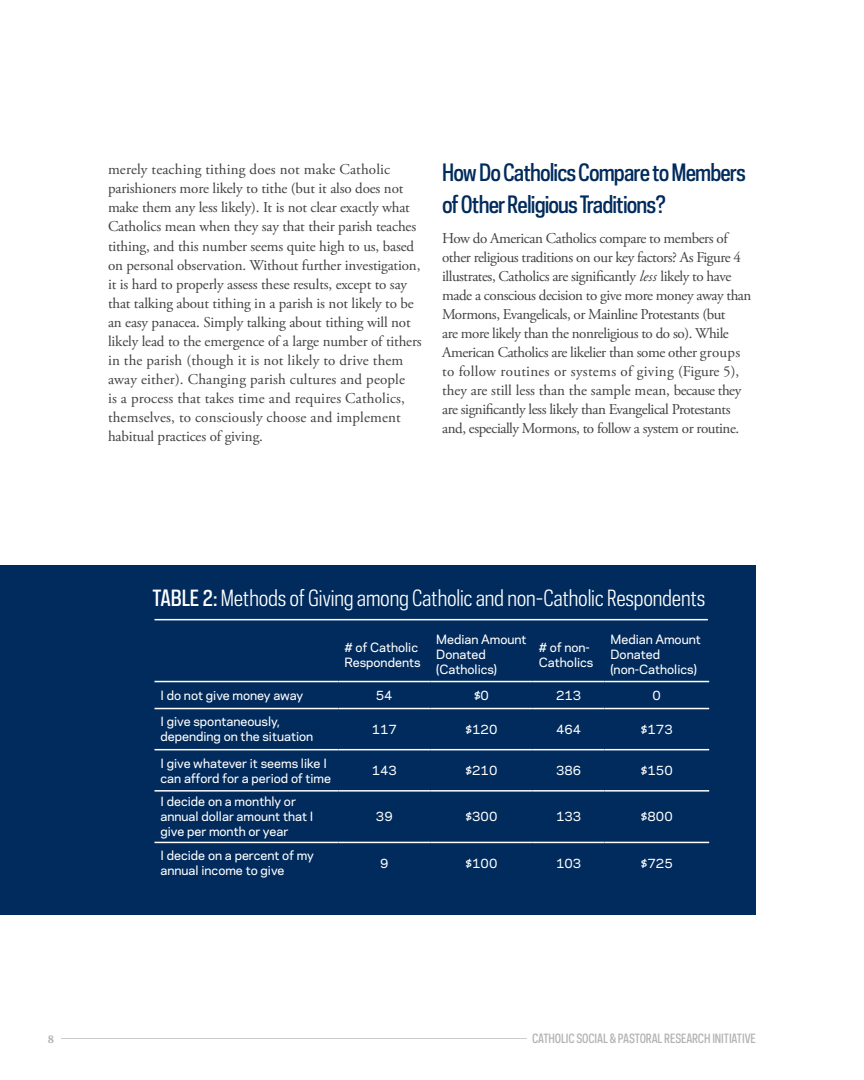
<style>
.page{position:relative;width:864px;height:1080px;background:#fff}
.page>*{position:absolute;margin:0;border:0;box-sizing:border-box;transform-origin:0 0}
.t1{font:500 22.5px/31.5px "Galaxie Polaris Condensed";letter-spacing:-.04em;color:#002b5c}
.t2{font:21px "Galaxie Polaris Condensed";letter-spacing:-.01em;color:#fff}
.t3{font:15px/19px "Adobe Garamond Pro";letter-spacing:-.01em;color:#414042}
.t4{font:15px/19px "Adobe Garamond Pro";letter-spacing:-.03em;color:#414042}
.t5{font:500 12px/15px "Galaxie Polaris";color:#fff}
.t6{font:500 12px "Galaxie Polaris Condensed";letter-spacing:-.01em;color:#b3b3b3}
.t7{font:700 12px "Adobe Garamond Pro";color:#b3b3b3}
.s1{font-style:italic}
.s2{font-weight:500}
</style>
<div class="page">
<hr style="left:61px;top:1038px;width:465px;height:1px;background:#ccc">
<div style="left:0;top:565px;width:756px;height:350px;background:#002b5c"></div>
<hr style="left:154px;top:619px;width:554px;height:1px;background:#fff">
<hr style="left:154px;top:681px;width:184px;height:1px;background:#fff">
<hr style="left:338px;top:681px;width:92px;height:1px;background:#fff">
<hr style="left:430px;top:681px;width:103px;height:1px;background:#fff">
<hr style="left:533px;top:681px;width:71px;height:1px;background:#fff">
<hr style="left:604px;top:681px;width:105px;height:1px;background:#fff">
<hr style="left:154px;top:708px;width:184px;height:1px;background:#fff">
<hr style="left:338px;top:708px;width:92px;height:1px;background:#fff">
<hr style="left:430px;top:708px;width:103px;height:1px;background:#fff">
<hr style="left:533px;top:708px;width:71px;height:1px;background:#fff">
<hr style="left:604px;top:708px;width:105px;height:1px;background:#fff">
<hr style="left:154px;top:749px;width:184px;height:1px;background:#fff">
<hr style="left:338px;top:749px;width:92px;height:1px;background:#fff">
<hr style="left:430px;top:749px;width:103px;height:1px;background:#fff">
<hr style="left:533px;top:749px;width:71px;height:1px;background:#fff">
<hr style="left:604px;top:749px;width:105px;height:1px;background:#fff">
<hr style="left:154px;top:790px;width:184px;height:2px;background:#fff">
<hr style="left:338px;top:790px;width:92px;height:2px;background:#fff">
<hr style="left:430px;top:790px;width:103px;height:2px;background:#fff">
<hr style="left:533px;top:790px;width:71px;height:2px;background:#fff">
<hr style="left:604px;top:790px;width:105px;height:2px;background:#fff">
<hr style="left:154px;top:842px;width:184px;height:1px;background:#fff">
<hr style="left:338px;top:842px;width:92px;height:1px;background:#fff">
<hr style="left:430px;top:842px;width:103px;height:1px;background:#fff">
<hr style="left:533px;top:842px;width:71px;height:1px;background:#fff">
<hr style="left:604px;top:842px;width:105px;height:1px;background:#fff">
<p class="t3" style="left:108px;top:161px;width:315px">merely teaching tithing does not make Catholic parishioners more likely to tithe (but it also does not make them any less likely). It is not clear exactly what Catholics mean when they say that their parish teaches tithing, and this number seems quite high to us, based on personal observation. Without further investigation, it is hard to properly assess these results, except to say that talking about tithing in a parish is not likely to be an easy panacea. Simply talking about tithing will not likely lead to the emergence of a large number of tithers in the parish (though it is not likely to drive them away either). Changing parish cultures and people<br>is a process that takes time and requires Catholics, themselves, to consciously choose and implement habitual practices of giving.</p>
<h1 class="t1" style="left:442px;top:157px;width:305px">How Do Catholics Compare to Members of Other Religious Traditions?</h1>
<p class="t4" style="left:442px;top:229px;width:311px">How do American Catholics compare to members of other religious traditions on our key factors? As Figure 4 illustrates, Catholics are significantly <span class="s1">less</span> likely to have made a conscious decision to give more money away than Mormons, Evangelicals, or Mainline Protestants (but<br>are more likely than the nonreligious to do so). While American Catholics are likelier than some other groups to follow routines or systems of giving (Figure 5), they are still less than the sample mean, because they are significantly less likely than Evangelical Protestants and, especially Mormons, to follow a system or routine.</p>
<h2 class="t2" style="left:153px;top:584px;width:554px"><span class="s2">TABLE 2:</span> Methods of Giving among Catholic and non-Catholic Respondents</h2>
<p class="t5" style="left:344px;top:639px;width:78px"># of Catholic<br>Respondents</p>
<p class="t5" style="left:436px;top:632px;width:92px">Median Amount<br>Donated (Catholics)</p>
<p class="t5" style="left:539px;top:639px;width:56px"># of non-<br>Catholics</p>
<p class="t5" style="left:610px;top:632px;width:92px">Median Amount<br>Donated (non-Catholics)</p>
<p class="t5" style="left:161px;top:687px;width:144px">I do not give money away</p>
<p class="t5" style="left:376px;top:687px;width:18px">54</p>
<p class="t5" style="left:474px;top:687px;width:17px">$0</p>
<p class="t5" style="left:556px;top:687px;width:27px">213</p>
<p class="t5" style="left:653px;top:687px;width:10px">0</p>
<p class="t5" style="left:161px;top:714px;width:154px">I give spontaneously, depending on the situation</p>
<p class="t5" style="left:372px;top:721px;width:27px">117</p>
<p class="t5" style="left:466px;top:721px;width:33px">$120</p>
<p class="t5" style="left:556px;top:721px;width:27px">464</p>
<p class="t5" style="left:641px;top:721px;width:33px">$173</p>
<p class="t5" style="left:161px;top:755px;width:172px">I give whatever it seems like I can afford for a period of time</p>
<p class="t5" style="left:372px;top:762px;width:27px">143</p>
<p class="t5" style="left:466px;top:762px;width:33px">$210</p>
<p class="t5" style="left:556px;top:762px;width:27px">386</p>
<p class="t5" style="left:641px;top:762px;width:33px">$150</p>
<p class="t5" style="left:161px;top:794px;width:154px">I decide on a monthly or annual dollar amount that I give per month or year</p>
<p class="t5" style="left:376px;top:809px;width:18px">39</p>
<p class="t5" style="left:466px;top:809px;width:33px">$300</p>
<p class="t5" style="left:556px;top:809px;width:27px">133</p>
<p class="t5" style="left:641px;top:809px;width:33px">$800</p>
<p class="t5" style="left:161px;top:848px;width:155px">I decide on a percent of my annual income to give</p>
<p class="t5" style="left:380px;top:855px;width:10px">9</p>
<p class="t5" style="left:466px;top:855px;width:33px">$100</p>
<p class="t5" style="left:556px;top:855px;width:27px">103</p>
<p class="t5" style="left:641px;top:855px;width:33px">$725</p>
<p class="t7" style="left:48px;top:1033px;width:8px">8</p>
<p class="t6" style="left:532px;top:1031px;width:225px">CATHOLIC SOCIAL &amp; PASTORAL RESEARCH INITIATIVE</p>
</div>
